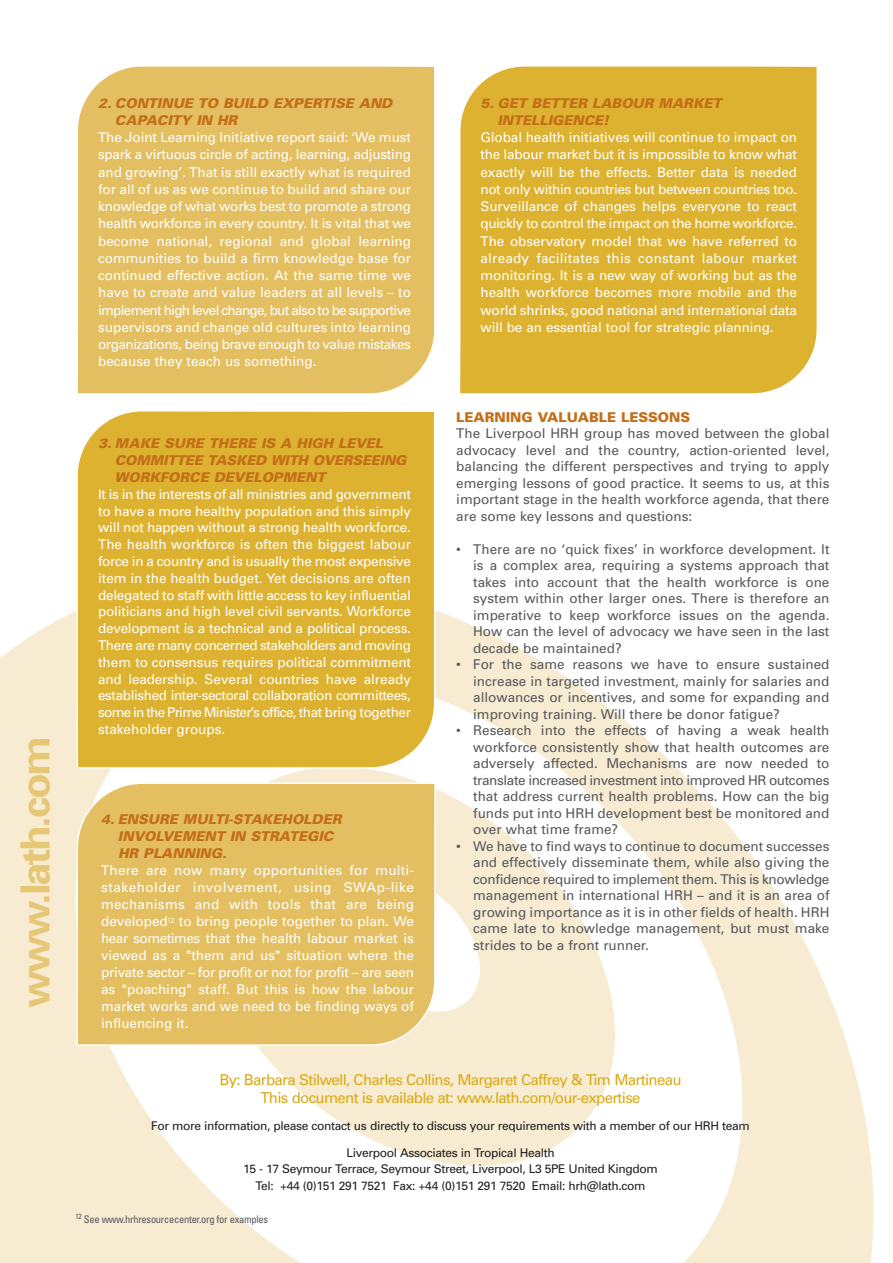
<style>
.page{position:relative;width:893px;height:1263px;background:#fff}
.page>*{position:absolute;margin:0;border:0;box-sizing:border-box;transform-origin:0 0}
.t1{font:700 40.2px "Univers";letter-spacing:-.055em;color:#e6c776;scale:1.05 1}
.t2{font:15px/18px "Univers";letter-spacing:-.045em;color:#d9ab17;text-align:center}
.t3{font:13.5px/17.2px "Univers";letter-spacing:-.005em;color:#fff;text-align:justify}
.t4{font:13.5px/16.5px "Univers";color:#58595b;text-align:justify}
.t5{font:italic 900 13.5px/17.2px "Univers";color:#c46e18}
.t6{font:900 13.5px "Univers";color:#c46e18}
.t7{font:12px/16.5px "Univers";letter-spacing:-.03em;color:#231f20;text-align:center}
.t8{font:condensed 10.5px "Univers";letter-spacing:-.025em;color:#58595b}
</style>
<div class="page">
<img style="left:0;top:610px;width:874px;height:653px">
<div style="left:77px;top:66px;width:358px;height:328px;background:#e3bf61"></div>
<div style="left:76px;top:411px;width:359px;height:358px;background:#ddb231"></div>
<div style="left:460px;top:66px;width:357px;height:328px;background:#ddb231"></div>
<div style="left:77px;top:782px;width:358px;height:264px;background:#e3bf61"></div>
<h1 class="t1" style="left:21px;top:1008px;width:260px;rotate:-90deg">www.lath.com</h1>
<p class="t5" style="left:115px;top:96px;width:279px;text-indent:-17px">2. CONTINUE TO BUILD EXPERTISE AND<br>CAPACITY IN HR</p>
<p class="t3" style="left:98px;top:130px;width:314px">The Joint Learning Initiative report said: ‘We must spark a virtuous circle of acting, learning, adjusting and growing’. That is still exactly what is required for all of us as we continue to build and share our knowledge of what works best to promote a strong health workforce in every country. It is vital that we become national, regional and global learning communities to build a firm knowledge base for continued effective action. At the same time we have to create and value leaders at all levels – to implement high level change, but also to be supportive supervisors and change old cultures into learning organizations, being brave enough to value mistakes because they teach us something.</p>
<p class="t5" style="left:115px;top:436px;width:293px;line-height:16.8px;text-indent:-17px">3. MAKE SURE THERE IS A HIGH LEVEL<br>COMMITTEE TASKED WITH OVERSEEING<br>WORKFORCE DEVELOPMENT</p>
<p class="t3" style="left:98px;top:487px;width:314px;line-height:16.8px">It is in the interests of all ministries and government to have a more healthy population and this simply will not happen without a strong health workforce.<br>The health workforce is often the biggest labour force in a country and is usually the most expensive item in the health budget. Yet decisions are often delegated to staff with little access to key influential politicians and high level civil servants. Workforce development is a technical and a political process.<br>There are many concerned stakeholders and moving them to consensus requires political commitment and leadership. Several countries have already established inter-sectoral collaboration committees, some in the Prime Minister’s office, that bring together stakeholder groups.</p>
<p class="t5" style="left:118px;top:812px;width:225px;text-indent:-17px">4. ENSURE MULTI-STAKEHOLDER<br>INVOLVEMENT IN STRATEGIC<br>HR PLANNING.</p>
<p class="t3" style="left:101px;top:863px;width:314px">There are now many opportunities for multi&shy;stakeholder involvement, using SWAp-like mechanisms and with tools that are being developed<sup>12</sup> to bring people together to plan. We hear sometimes that the health labour market is viewed as a "them and us" situation where the private sector – for profit or not for profit – are seen as "poaching" staff. But this is how the labour market works and we need to be finding ways of influencing it.</p>
<p class="t5" style="left:497px;top:96px;width:226px;text-indent:-17px">5. GET BETTER LABOUR MARKET<br>INTELLIGENCE!</p>
<p class="t3" style="left:480px;top:130px;width:318px">Global health initiatives will continue to impact on the labour market but it is impossible to know what exactly will be the effects. Better data is needed not only within countries but between countries too.<br>Surveillance of changes helps everyone to react quickly to control the impact on the home workforce.<br>The observatory model that we have referred to already facilitates this constant labour market monitoring. It is a new way of working but as the health workforce becomes more mobile and the world shrinks, good national and international data will be an essential tool for strategic planning.</p>
<p class="t6" style="left:456px;top:412px;width:235px">LEARNING VALUABLE LESSONS</p>
<p class="t4" style="left:456px;top:426px;width:374px">The Liverpool HRH group has moved between the global advocacy level and the country, action-oriented level, balancing the different perspectives and trying to apply emerging lessons of good practice. It seems to us, at this important stage in the health workforce agenda, that there are some key lessons and questions:</p>
<p class="t4" style="left:473px;top:542px;width:358px;text-indent:-17px">• There are no ‘quick fixes’ in workforce development. It is a complex area, requiring a systems approach that takes into account that the health workforce is one system within other larger ones. There is therefore an imperative to keep workforce issues on the agenda.<br>How can the level of advocacy we have seen in the last decade be maintained?</p>
<p class="t4" style="left:473px;top:657px;width:358px;text-indent:-17px">• For the same reasons we have to ensure sustained increase in targeted investment, mainly for salaries and allowances or incentives, and some for expanding and improving training. Will there be donor fatigue?</p>
<p class="t4" style="left:473px;top:723px;width:358px;text-indent:-17px">• Research into the effects of having a weak health workforce consistently show that health outcomes are adversely affected. Mechanisms are now needed to translate increased investment into improved HR outcomes that address current health problems. How can the big funds put into HRH development best be monitored and over what time frame?</p>
<p class="t4" style="left:473px;top:839px;width:358px;text-indent:-17px">• We have to find ways to continue to document successes and effectively disseminate them, while also giving the confidence required to implement them. This is knowledge management in international HRH – and it is an area of growing importance as it is in other fields of health. HRH came late to knowledge management, but must make strides to be a front runner.</p>
<p class="t2" style="left:219px;top:1072px;width:463px">By: Barbara Stilwell, Charles Collins, Margaret Caffrey &amp; Tim Martineau<br>This document is available at: www.lath.com/our-expertise</p>
<p class="t7" style="left:151px;top:1118px;width:600px">For more information, please contact us directly to discuss your requirements with a member of our HRH team</p>
<p class="t7" style="left:243px;top:1145px;width:416px">Liverpool Associates in Tropical Health<br>15 - 17 Seymour Terrace, Seymour Street, Liverpool, L3 5PE United Kingdom<br>Tel: +44 (0)151 291 7521 Fax: +44 (0)151 291 7520 Email: hrh@lath.com</p>
<p class="t8" style="left:76px;top:1215px;width:194px"><sup>12</sup> See www.hrhresourcecenter.org for examples</p>
</div>
